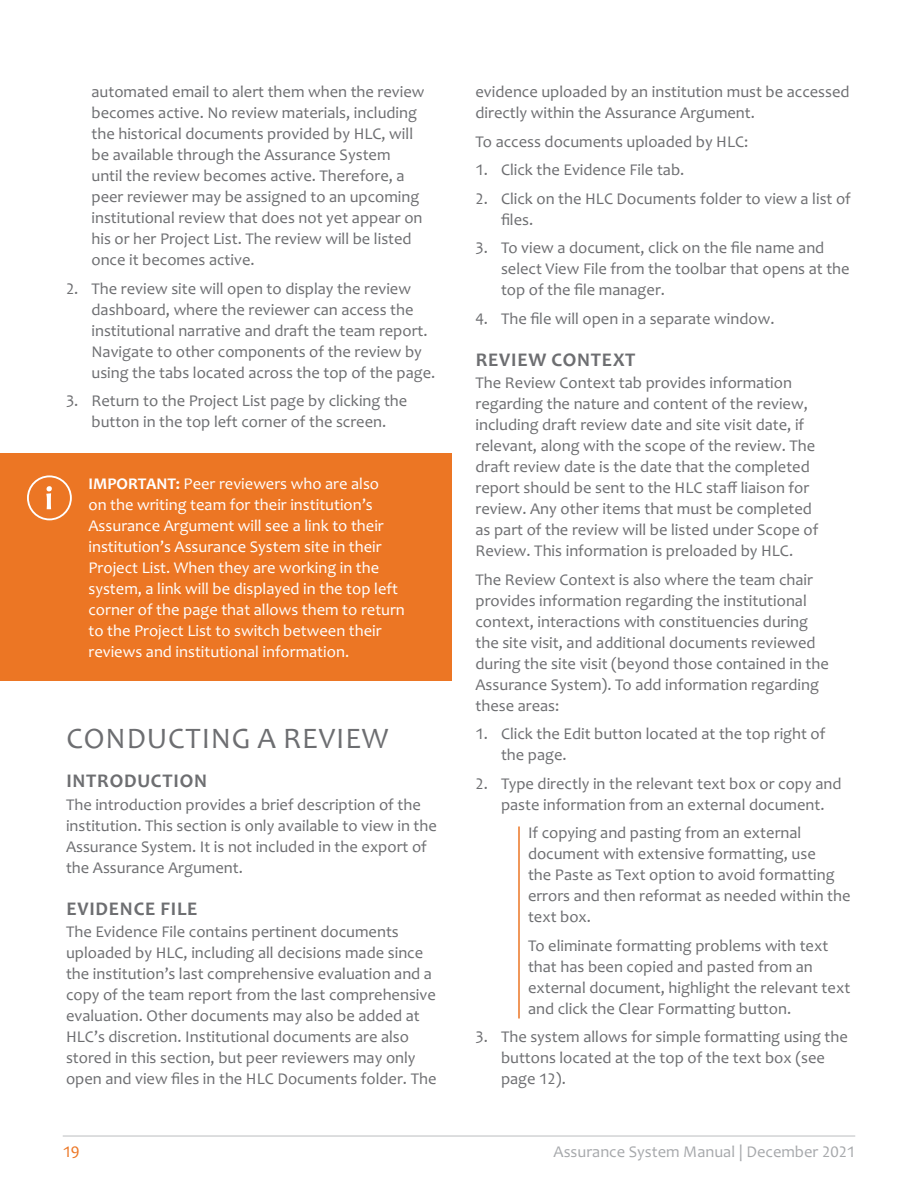
<style>
.page{position:relative;width:918px;height:1188px;background:#fff}
.page>*{position:absolute;margin:0;border:0;box-sizing:border-box;transform-origin:0 0}
.Header_2{font:30px "Candara";letter-spacing:.03em;color:#6d6e71}
.Header_3{font:700 19.5px "Candara";letter-spacing:.04em;color:#6d6e71}
.Numbered_List{font:16.5px/21px "Candara";color:#6d6e71}
.Single_Paragraph{font:16.5px/21px "Candara";color:#fff}
.Double_Nested_List{font:16.5px/21px "Candara";color:#6d6e71}
.Double_Nested_List_L{font:16.5px/21px "Candara";color:#6d6e71}
.Numbered_List_-_Firs{font:16.5px/21px "Candara";color:#6d6e71}
.t1{font:16.5px "Candara";color:#a7a9ac}
.t2{font:16.5px "Candara";color:#ec7624}
.s1{font-weight:700}
</style>
<div class="page">
<hr style="left:63px;top:1136px;width:792px;height:1px;background:#bcbec0">
<div style="left:0;top:453px;width:452px;height:228px;background:#ec7624"></div>
<svg style="left:27px;top:475px;width:45px;height:45px"></svg>
<hr style="left:518px;top:826px;width:2px;height:113px;background:#ec7624">
<hr style="left:518px;top:939px;width:2px;height:79px;background:#ec7624">
<p class="Numbered_List" style="left:92px;top:81px;width:335px">automated email to alert them when the review becomes active. No review materials, including the historical documents provided by HLC, will be available through the Assurance System until the review becomes active. Therefore, a peer reviewer may be assigned to an upcoming institutional review that does not yet appear on his or her Project List. The review will be listed once it becomes active.</p>
<p class="Numbered_List" style="left:92px;top:278px;width:345px;text-indent:-26px">2. The review site will open to display the review dashboard, where the reviewer can access the institutional narrative and draft the team report.<br>Navigate to other components of the review by using the tabs located across the top of the page.</p>
<p class="Numbered_List" style="left:66px;top:390px;width:343px;text-align:center">3. Return to the Project List page by clicking the button in the top left corner of the screen.</p>
<p class="Single_Paragraph" style="left:88px;top:473px;width:318px"><span class="s1">IMPORTANT:</span> Peer reviewers who are also<br>on the writing team for their institution’s Assurance Argument will see a link to their institution’s Assurance System site in their Project List. When they are working in the system, a link will be displayed in the top left corner of the page that allows them to return to the Project List to switch between their reviews and institutional information.</p>
<h3 class="Header_2" style="left:67px;top:720px;width:323px">CONDUCTING A REVIEW</h3>
<h4 class="Header_3" style="left:66px;top:769px;width:142px">INTRODUCTION</h4>
<p class="Numbered_List" style="left:66px;top:794px;width:372px">The introduction provides a brief description of the institution. This section is only available to view in the Assurance System. It is not included in the export of the Assurance Argument.</p>
<h4 class="Header_3" style="left:66px;top:896px;width:133px">EVIDENCE FILE</h4>
<p class="Numbered_List" style="left:66px;top:921px;width:372px">The Evidence File contains pertinent documents uploaded by HLC, including all decisions made since the institution’s last comprehensive evaluation and a copy of the team report from the last comprehensive evaluation. Other documents may also be added at HLC’s discretion. Institutional documents are also stored in this section, but peer reviewers may only open and view files in the HLC Documents folder. The</p>
<p class="Numbered_List" style="left:476px;top:81px;width:376px">evidence uploaded by an institution must be accessed directly within the Assurance Argument.</p>
<p class="Numbered_List" style="left:476px;top:131px;width:274px">To access documents uploaded by HLC:</p>
<p class="Numbered_List_-_Firs" style="left:476px;top:159px;width:210px">1. Click the Evidence File tab.</p>
<p class="Numbered_List" style="left:501px;top:188px;width:351px;text-indent:-26px">2. Click on the HLC Documents folder to view a list of files.</p>
<p class="Numbered_List" style="left:501px;top:237px;width:350px;text-indent:-26px">3. To view a document, click on the file name and select View File from the toolbar that opens at the top of the file manager.</p>
<p class="Numbered_List" style="left:476px;top:308px;width:301px">4. The file will open in a separate window.</p>
<h4 class="Header_3" style="left:476px;top:347px;width:161px">REVIEW CONTEXT</h4>
<p class="Numbered_List" style="left:476px;top:372px;width:344px">The Review Context tab provides information regarding the nature and content of the review, including draft review date and site visit date, if relevant, along with the scope of the review. The draft review date is the date that the completed report should be sent to the HLC staff liaison for review. Any other items that must be completed as part of the review will be listed under Scope of Review. This information is preloaded by HLC.</p>
<p class="Numbered_List" style="left:476px;top:569px;width:355px">The Review Context is also where the team chair provides information regarding the institutional context, interactions with constituencies during the site visit, and additional documents reviewed during the site visit (beyond those contained in the Assurance System). To add information regarding these areas:</p>
<p class="Numbered_List_-_Firs" style="left:501px;top:723px;width:326px;text-indent:-26px">1. Click the Edit button located at the top right of the page.</p>
<p class="Numbered_List" style="left:476px;top:773px;width:367px;text-align:center">2. Type directly in the relevant text box or copy and paste information from an external document.</p>
<p class="Double_Nested_List" style="left:528px;top:822px;width:324px">If copying and pasting from an external document with extensive formatting, use<br>the Paste as Text option to avoid formatting errors and then reformat as needed within the text box.</p>
<p class="Double_Nested_List_L" style="left:528px;top:935px;width:324px">To eliminate formatting problems with text that has been copied and pasted from an external document, highlight the relevant text and click the Clear Formatting button.</p>
<p class="Numbered_List" style="left:501px;top:1026px;width:348px;text-indent:-26px">3. The system allows for simple formatting using the buttons located at the top of the text box (see page 12).</p>
<p class="t2" style="left:63px;top:1141px;width:18px">19</p>
<p class="t1" style="left:554px;top:1141px;width:303px">Assurance System Manual | December 2021</p>
</div>
